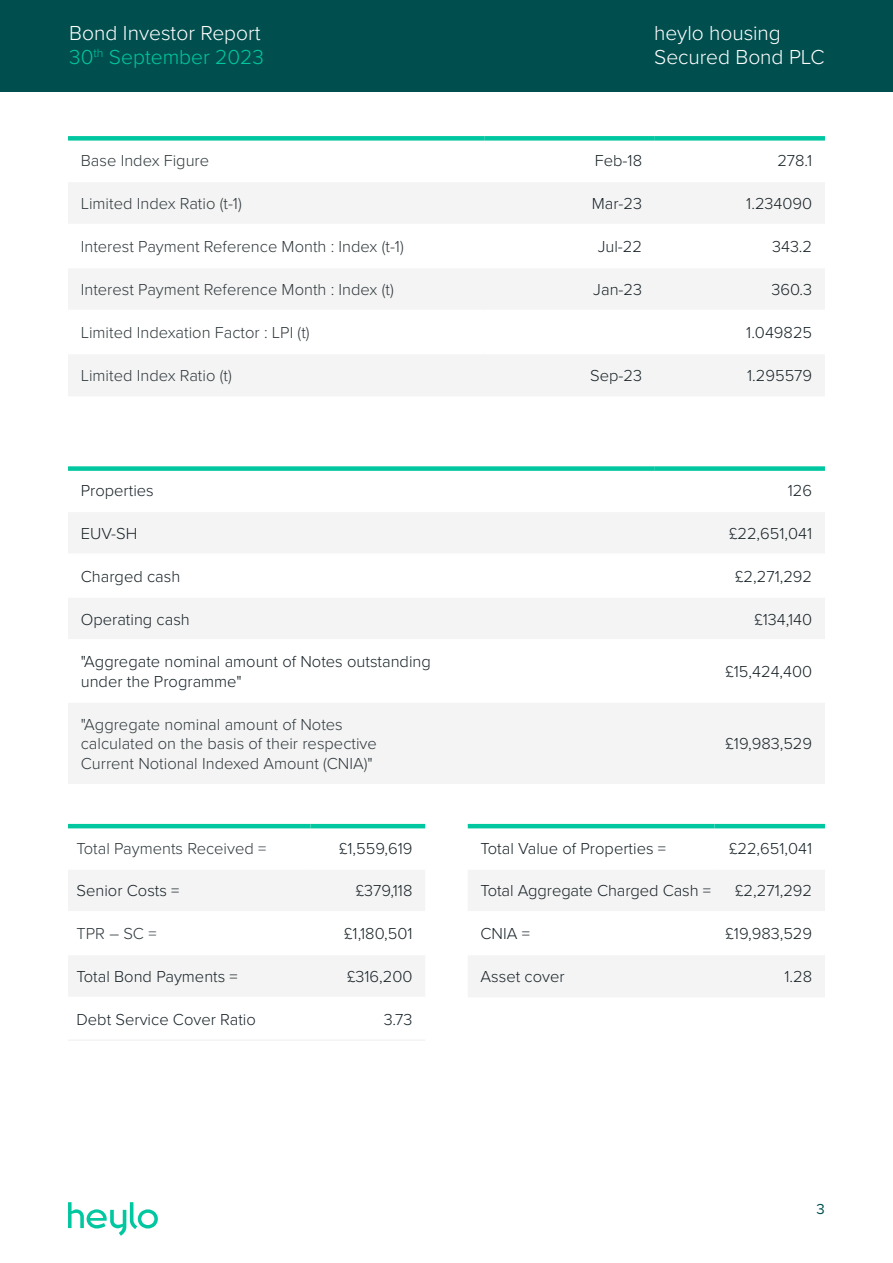
<style>
.page{position:relative;width:893px;height:1263px;background:#fff}
.page>*{position:absolute;margin:0;border:0;box-sizing:border-box;transform-origin:0 0}
.t1{font:300 21px/24px "Proxima Nova";color:#fff}
.t2{font:300 16.5px/19.5px "Proxima Nova";color:#192328}
.t3{font:300 16.5px/19.5px "Proxima Nova";color:#30393d}
.t4{font:15px "Proxima Nova";color:#004f4e}
.s1{color:#00c79f}
</style>
<div class="page">
<div style="left:0;top:0;width:893px;height:91px;background:#004f4e"></div>
<svg style="left:68px;top:183px;width:757px;height:213px;fill:#f4f4f4"></svg>
<hr style="left:68px;top:224px;width:417px;height:1px;background:#fff">
<hr style="left:485px;top:224px;width:170px;height:1px;background:#fff">
<hr style="left:655px;top:224px;width:170px;height:1px;background:#fff">
<hr style="left:68px;top:267px;width:417px;height:1px;background:#fff">
<hr style="left:485px;top:267px;width:170px;height:1px;background:#fff">
<hr style="left:655px;top:267px;width:170px;height:1px;background:#fff">
<hr style="left:68px;top:310px;width:417px;height:1px;background:#fff">
<hr style="left:485px;top:310px;width:170px;height:1px;background:#fff">
<hr style="left:655px;top:310px;width:170px;height:1px;background:#fff">
<hr style="left:68px;top:353px;width:417px;height:1px;background:#fff">
<hr style="left:485px;top:353px;width:170px;height:1px;background:#fff">
<hr style="left:655px;top:353px;width:170px;height:1px;background:#fff">
<div style="left:68px;top:136px;width:417px;height:5px;background:#00c79f"></div>
<div style="left:485px;top:136px;width:170px;height:5px;background:#00c79f"></div>
<div style="left:655px;top:136px;width:170px;height:5px;background:#00c79f"></div>
<svg style="left:68px;top:513px;width:757px;height:271px;fill:#f4f4f4"></svg>
<hr style="left:68px;top:553px;width:587px;height:2px;background:#fff">
<hr style="left:655px;top:553px;width:170px;height:2px;background:#fff">
<hr style="left:68px;top:596px;width:587px;height:2px;background:#fff">
<hr style="left:655px;top:596px;width:170px;height:2px;background:#fff">
<hr style="left:68px;top:639px;width:587px;height:1px;background:#fff">
<hr style="left:655px;top:639px;width:170px;height:1px;background:#fff">
<hr style="left:654px;top:640px;width:2px;height:61px;background:#fff">
<hr style="left:68px;top:701px;width:587px;height:2px;background:#fff">
<hr style="left:655px;top:701px;width:170px;height:2px;background:#fff">
<div style="left:68px;top:466px;width:587px;height:5px;background:#00c79f"></div>
<div style="left:655px;top:466px;width:170px;height:5px;background:#00c79f"></div>
<svg style="left:68px;top:828px;width:357px;height:1px"></svg>
<svg style="left:68px;top:870px;width:357px;height:126px;fill:#f4f4f4"></svg>
<hr style="left:68px;top:911px;width:242px;height:1px;background:#fff">
<hr style="left:310px;top:911px;width:115px;height:1px;background:#fff">
<hr style="left:68px;top:954px;width:242px;height:1px;background:#fff">
<hr style="left:310px;top:954px;width:115px;height:1px;background:#fff">
<hr style="left:68px;top:824px;width:242px;height:4px;background:#00c79f">
<hr style="left:310px;top:824px;width:115px;height:4px;background:#00c79f">
<hr style="left:68px;top:1039px;width:242px;height:2px;background:#f4f4f4">
<hr style="left:310px;top:1039px;width:115px;height:2px;background:#f4f4f4">
<svg style="left:468px;top:828px;width:357px;height:1px"></svg>
<svg style="left:468px;top:870px;width:357px;height:127px;fill:#f4f4f4"></svg>
<hr style="left:468px;top:911px;width:246px;height:1px;background:#fff">
<hr style="left:714px;top:911px;width:111px;height:1px;background:#fff">
<hr style="left:468px;top:954px;width:246px;height:1px;background:#fff">
<hr style="left:714px;top:954px;width:111px;height:1px;background:#fff">
<hr style="left:468px;top:824px;width:246px;height:4px;background:#00c79f">
<hr style="left:714px;top:824px;width:111px;height:4px;background:#00c79f">
<svg style="left:68px;top:1202px;width:90px;height:34px"></svg>
<p class="t1" style="left:69px;top:20px;width:196px">Bond Investor Report<br><span class="s1">30</span><sup>th</sup> <span class="s1">September 2023</span></p>
<p class="t1" style="left:654px;top:20px;width:172px">heylo housing<br>Secured Bond PLC</p>
<p class="t3" style="left:81px;top:150px;width:130px">Base Index Figure</p>
<p class="t2" style="left:595px;top:150px;width:49px">Feb-18</p>
<p class="t2" style="left:777px;top:150px;width:36px">278.1</p>
<p class="t3" style="left:81px;top:193px;width:162px">Limited Index Ratio (t-1)</p>
<p class="t2" style="left:592px;top:193px;width:52px">Mar-23</p>
<p class="t2" style="left:746px;top:193px;width:67px">1.234090</p>
<p class="t3" style="left:81px;top:236px;width:324px">Interest Payment Reference Month : Index (t-1)</p>
<p class="t2" style="left:598px;top:236px;width:46px">Jul-22</p>
<p class="t2" style="left:772px;top:236px;width:42px">343.2</p>
<p class="t3" style="left:81px;top:279px;width:314px">Interest Payment Reference Month : Index (t)</p>
<p class="t2" style="left:593px;top:279px;width:50px">Jan-23</p>
<p class="t2" style="left:771px;top:279px;width:42px">360.3</p>
<p class="t3" style="left:81px;top:322px;width:230px">Limited Indexation Factor : LPI (t)</p>
<p class="t2" style="left:746px;top:322px;width:67px">1.049825</p>
<p class="t3" style="left:81px;top:365px;width:152px">Limited Index Ratio (t)</p>
<p class="t2" style="left:590px;top:365px;width:53px">Sep-23</p>
<p class="t2" style="left:747px;top:365px;width:67px">1.295579</p>
<p class="t2" style="left:81px;top:480px;width:75px">Properties</p>
<p class="t2" style="left:788px;top:480px;width:26px">126</p>
<p class="t2" style="left:81px;top:523px;width:58px">EUV-SH</p>
<p class="t2" style="left:729px;top:523px;width:85px">£22,651,041</p>
<p class="t2" style="left:81px;top:565px;width:101px">Charged cash</p>
<p class="t2" style="left:735px;top:565px;width:78px">£2,271,292</p>
<p class="t2" style="left:81px;top:608px;width:111px">Operating cash</p>
<p class="t2" style="left:754px;top:608px;width:59px">£134,140</p>
<p class="t2" style="left:81px;top:651px;width:352px">"Aggregate nominal amount of Notes outstanding under the Programme"</p>
<p class="t2" style="left:725px;top:661px;width:88px">£15,424,400</p>
<p class="t3" style="left:81px;top:713px;width:298px">"Aggregate nominal amount of Notes calculated on the basis of their respective<br>Current Notional Indexed Amount (CNIA)"</p>
<p class="t2" style="left:726px;top:733px;width:88px">£19,983,529</p>
<p class="t3" style="left:77px;top:837px;width:191px">Total Payments Received =</p>
<p class="t2" style="left:339px;top:837px;width:75px">£1,559,619</p>
<p class="t2" style="left:77px;top:880px;width:104px">Senior Costs =</p>
<p class="t2" style="left:356px;top:880px;width:58px">£379,118</p>
<p class="t3" style="left:77px;top:923px;width:81px">TPR – SC =</p>
<p class="t2" style="left:344px;top:923px;width:70px">£1,180,501</p>
<p class="t2" style="left:77px;top:966px;width:163px">Total Bond Payments =</p>
<p class="t2" style="left:347px;top:966px;width:67px">£316,200</p>
<p class="t2" style="left:77px;top:1009px;width:181px">Debt Service Cover Ratio</p>
<p class="t2" style="left:384px;top:1009px;width:30px">3.73</p>
<p class="t2" style="left:480px;top:837px;width:187px">Total Value of Properties =</p>
<p class="t2" style="left:729px;top:837px;width:85px">£22,651,041</p>
<p class="t2" style="left:480px;top:880px;width:232px">Total Aggregate Charged Cash =</p>
<p class="t2" style="left:735px;top:880px;width:78px">£2,271,292</p>
<p class="t2" style="left:480px;top:923px;width:51px">CNIA =</p>
<p class="t2" style="left:726px;top:923px;width:88px">£19,983,529</p>
<p class="t2" style="left:480px;top:966px;width:86px">Asset cover</p>
<p class="t2" style="left:784px;top:966px;width:29px">1.28</p>
<p class="t4" style="left:817px;top:1198px;width:10px">3</p>
</div>
